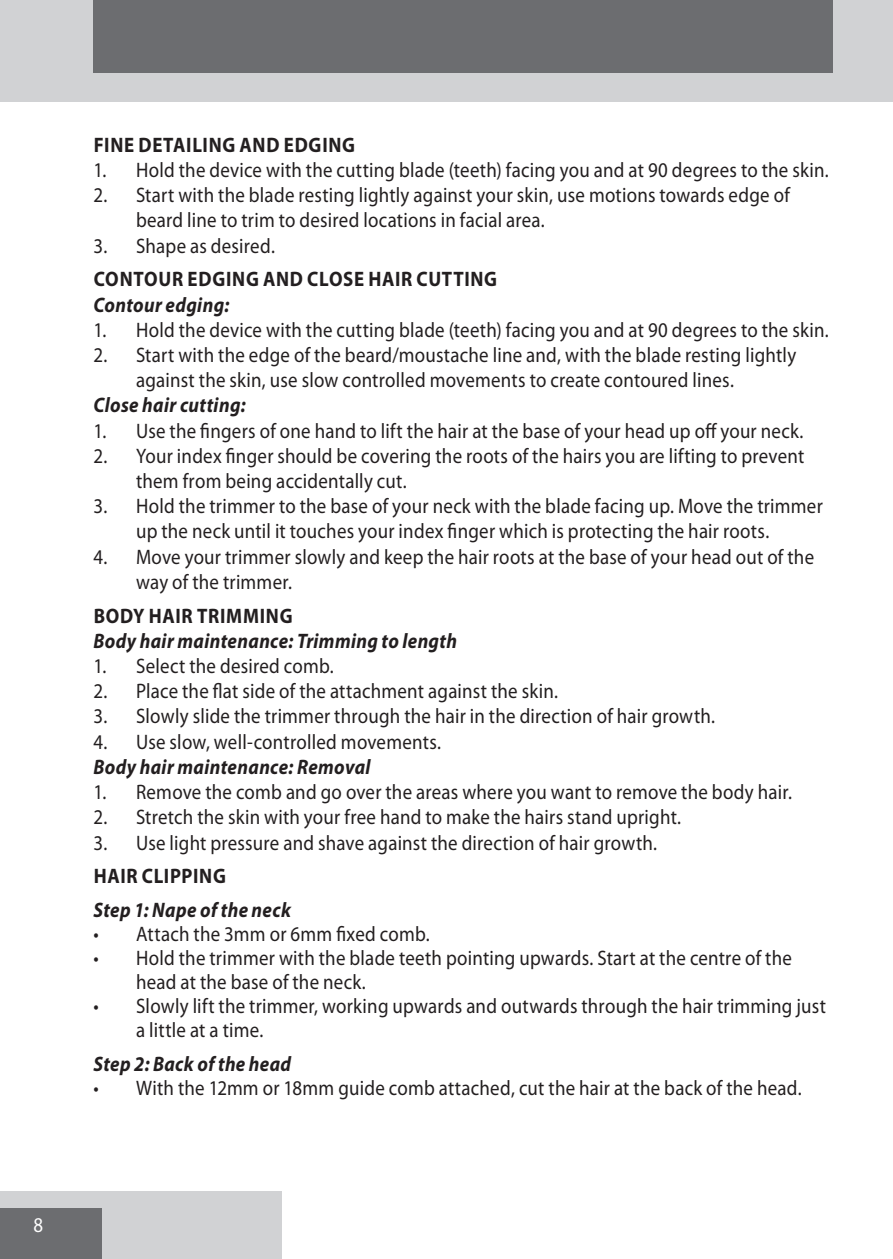
<style>
.page{position:relative;width:893px;height:1259px;background:#fff}
.page>*{position:absolute;margin:0;border:0;box-sizing:border-box;transform-origin:0 0}
.t1{font:21px/25.2px "Myriad Pro";letter-spacing:.01em;color:#231f20;scale:.9 1}
.default{font:italic 700 21px "Myriad Pro";letter-spacing:.02em;color:#231f20;scale:.9 1}
.t2{font:700 21px "Myriad Pro";letter-spacing:.04em;color:#231f20;scale:.9 1}
.Mini_heading{font:italic 700 21px "Myriad Pro";letter-spacing:.02em;color:#231f20;scale:.9 1}
.t3{font:21px "Myriad Pro";color:#fff;scale:.9 1}
</style>
<div class="page">
<div style="left:0;top:0;width:893px;height:102px;background:#d1d2d4"></div>
<div style="left:0;top:1191px;width:282px;height:68px;background:#d1d2d4"></div>
<div style="left:0;top:1208px;width:102px;height:51px;background:#6c6d70"></div>
<div style="left:94px;top:0;width:739px;height:73px;background:#6c6d70"></div>
<p class="t3" style="left:33px;top:1213px;width:12px">8</p>
<p class="t2" style="left:94px;top:133px;width:292px">FINE DETAILING AND EDGING</p>
<p class="t1" style="left:94px;top:158px;width:818px">1. Hold the device with the cutting blade (teeth) facing you and at 90 degrees to the skin.</p>
<p class="t1" style="left:136px;top:183px;width:728px;text-indent:-43px">2. Start with the blade resting lightly against your skin, use motions towards edge of beard line to trim to desired locations in facial area.</p>
<p class="t1" style="left:94px;top:233px;width:203px">3. Shape as desired.</p>
<p class="t2" style="left:94px;top:267px;width:450px">CONTOUR EDGING AND CLOSE HAIR CUTTING</p>
<p class="default" style="left:94px;top:293px;width:152px">Contour edging:</p>
<p class="t1" style="left:94px;top:317px;width:818px">1. Hold the device with the cutting blade (teeth) facing you and at 90 degrees to the skin.</p>
<p class="t1" style="left:136px;top:343px;width:735px;text-indent:-43px">2. Start with the edge of the beard/moustache line and, with the blade resting lightly against the skin, use slow controlled movements to create contoured lines.</p>
<p class="default" style="left:94px;top:394px;width:171px">Close hair cutting:</p>
<p class="t1" style="left:94px;top:418px;width:790px">1. Use the fingers of one hand to lift the hair at the base of your head up off your neck.</p>
<p class="t1" style="left:136px;top:443px;width:744px;text-indent:-43px">2. Your index finger should be covering the roots of the hairs you are lifting to prevent them from being accidentally cut.</p>
<p class="t1" style="left:94px;top:494px;width:812px;text-align:center">3. Hold the trimmer to the base of your neck with the blade facing up. Move the trimmer up the neck until it touches your index finger which is protecting the hair roots.</p>
<p class="t1" style="left:136px;top:544px;width:755px;text-indent:-43px">4. Move your trimmer slowly and keep the hair roots at the base of your head out of the way of the trimmer.</p>
<p class="t2" style="left:94px;top:604px;width:222px">BODY HAIR TRIMMING</p>
<p class="default" style="left:94px;top:629px;width:405px">Body hair maintenance: Trimming to length</p>
<p class="t1" style="left:94px;top:654px;width:268px">1. Select the desired comb.</p>
<p class="t1" style="left:94px;top:679px;width:518px">2. Place the flat side of the attachment against the skin.</p>
<p class="t1" style="left:94px;top:704px;width:692px">3. Slowly slide the trimmer through the hair in the direction of hair growth.</p>
<p class="t1" style="left:94px;top:729px;width:388px">4. Use slow, well-controlled movements.</p>
<p class="default" style="left:94px;top:755px;width:309px">Body hair maintenance: Removal</p>
<p class="t1" style="left:94px;top:780px;width:777px">1. Remove the comb and go over the areas where you want to remove the body hair.</p>
<p class="t1" style="left:94px;top:805px;width:654px">2. Stretch the skin with your free hand to make the hairs stand upright.</p>
<p class="t1" style="left:94px;top:830px;width:628px">3. Use light pressure and shave against the direction of hair growth.</p>
<p class="t2" style="left:94px;top:864px;width:148px">HAIR CLIPPING</p>
<p class="Mini_heading" style="left:94px;top:898px;width:221px">Step 1: Nape of the neck</p>
<p class="t1" style="left:94px;top:921px;width:375px">• Attach the 3mm or 6mm fixed comb.</p>
<p class="t1" style="left:136px;top:946px;width:730px;line-height:24px;text-indent:-43px">• Hold the trimmer with the blade teeth pointing upwards. Start at the centre of the head at the base of the neck.</p>
<p class="t1" style="left:136px;top:994px;width:768px;line-height:24px;text-indent:-43px">• Slowly lift the trimmer, working upwards and outwards through the hair trimming just a little at a time.</p>
<p class="Mini_heading" style="left:94px;top:1052px;width:221px">Step 2: Back of the head</p>
<p class="t1" style="left:94px;top:1075px;width:788px">• With the 12mm or 18mm guide comb attached, cut the hair at the back of the head.</p>
</div>
